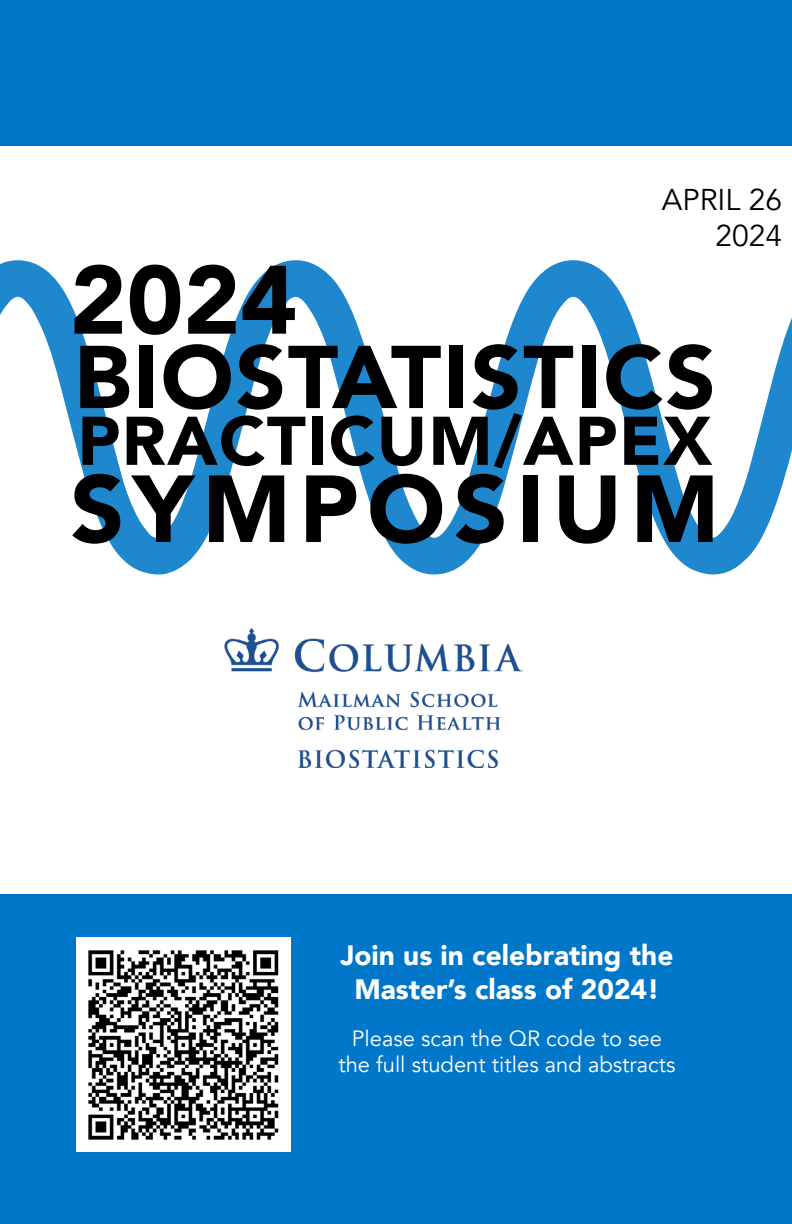
<style>
.page{position:relative;width:792px;height:1224px;background:#fff}
.page>*{position:absolute;margin:0;border:0;box-sizing:border-box;transform-origin:0 0}
.t1{font:900 96px "Avenir";color:#000}
.t2{font:900 94px "Avenir";letter-spacing:.09em;color:#000}
.t3{font:900 88px "Avenir";letter-spacing:.02em;color:#000}
.t4{font:900 68px "Avenir";letter-spacing:.02em;color:#000}
.t5{font:30px/36px "Avenir";color:#000;text-align:right}
.t6{font:900 28px/33.6px "Avenir";color:#fff;text-align:center}
.t7{font:22px/26.4px "Avenir";color:#fff;text-align:center}
</style>
<div class="page">
<div style="left:0;top:894px;width:792px;height:330px;background:#0077c8"></div>
<div style="left:76px;top:937px;width:215px;height:215px;background:#fff"></div>
<img style="left:88px;top:950px;width:191px;height:190px">
<img style="left:224px;top:628px;width:299px;height:140px">
<svg style="left:0;top:260px;width:792px;height:315px"></svg>
<div style="left:0;top:0;width:792px;height:145px;background:#0077c8"></div>
<h1 class="t1" style="left:70px;top:218px;width:229px">2024</h1>
<h3 class="t5" style="left:662px;top:182px;width:122px">APRIL 26<br>2024</h3>
<h3 class="t3" style="left:74px;top:302px;width:643px">BIOSTATISTICS</h3>
<h3 class="t4" style="left:78px;top:383px;width:636px">PRACTICUM/APEX</h3>
<h2 class="t2" style="left:70px;top:429px;width:650px">SYMPOSIUM</h2>
<p class="t6" style="left:341px;top:938px;width:334px">Join us in celebrating the<br>Master’s class of 2024!</p>
<p class="t7" style="left:338px;top:1025px;width:339px">Please scan the QR code to see the full student titles and abstracts</p>
</div>
